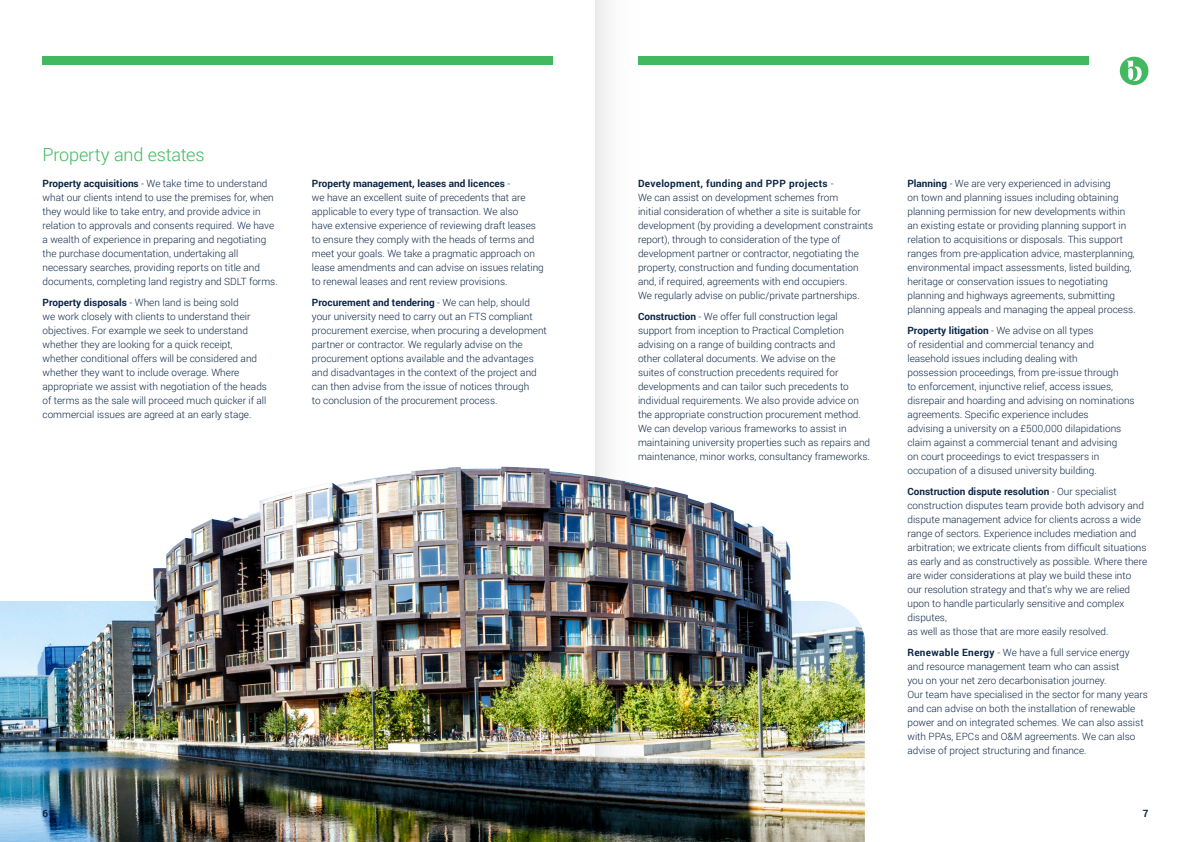
<style>
.page{position:relative;width:1191px;height:842px;background:#fff}
.page>*{position:absolute;margin:0;border:0;box-sizing:border-box;transform-origin:0 0}
.Subtitle_SPAN{font:300 18px "Roboto";letter-spacing:-.01em;color:#42b861}
.Body_Copy{font:300 10px/14px "Roboto";color:#0c2747}
.t1{font:700 10px "Roboto";color:#0c2747}
.s1{font-weight:700}
</style>
<div class="page">
<img style="left:0;top:601px;width:865px;height:241px">
<img style="left:139px;top:466px;width:684px;height:376px">
<svg style="left:1119px;top:57px;width:29px;height:28px"></svg>
<div style="left:638px;top:57px;width:451px;height:8px;background:#42b861"></div>
<div style="left:43px;top:57px;width:510px;height:8px;background:#42b861"></div>
<img style="left:595px;top:0;width:51px;height:842px">
<p class="Subtitle_SPAN" style="left:43px;top:142px;width:163px">Property and estates</p>
<p class="Body_Copy" style="left:43px;top:176px;width:237px"><span class="s1">Property acquisitions</span> - We take time to understand what our clients intend to use the premises for, when they would like to take entry, and provide advice in relation to approvals and consents required. We have a wealth of experience in preparing and negotiating the purchase documentation, undertaking all necessary searches, providing reports on title and documents, completing land registry and SDLT forms.</p>
<p class="Body_Copy" style="left:43px;top:295px;width:226px"><span class="s1">Property disposals</span> - When land is being sold<br>we work closely with clients to understand their objectives. For example we seek to understand whether they are looking for a quick receipt, whether conditional offers will be considered and whether they want to include overage. Where appropriate we assist with negotiation of the heads of terms as the sale will proceed much quicker if all commercial issues are agreed at an early stage.</p>
<p class="Body_Copy" style="left:312px;top:176px;width:233px"><span class="s1">Property management, leases and licences</span> -<br>we have an excellent suite of precedents that are applicable to every type of transaction. We also<br>have extensive experience of reviewing draft leases to ensure they comply with the heads of terms and meet your goals. We take a pragmatic approach on lease amendments and can advise on issues relating to renewal leases and rent review provisions.</p>
<p class="Body_Copy" style="left:312px;top:295px;width:236px"><span class="s1">Procurement and tendering</span> - We can help, should your university need to carry out an FTS compliant procurement exercise, when procuring a development partner or contractor. We regularly advise on the procurement options available and the advantages and disadvantages in the context of the project and can then advise from the issue of notices through<br>to conclusion of the procurement process.</p>
<p class="Body_Copy" style="left:638px;top:176px;width:237px"><span class="s1">Development, funding and PPP projects</span> -<br>We can assist on development schemes from<br>initial consideration of whether a site is suitable for development (by providing a development constraints report), through to consideration of the type of development partner or contractor, negotiating the property, construction and funding documentation and, if required, agreements with end occupiers.<br>We regularly advise on public/private partnerships.</p>
<p class="Body_Copy" style="left:638px;top:309px;width:234px"><span class="s1">Construction</span> - We offer full construction legal support from inception to Practical Completion advising on a range of building contracts and<br>other collateral documents. We advise on the<br>suites of construction precedents required for developments and can tailor such precedents to individual requirements. We also provide advice on the appropriate construction procurement method.<br>We can develop various frameworks to assist in maintaining university properties such as repairs and maintenance, minor works, consultancy frameworks.</p>
<p class="Body_Copy" style="left:907px;top:176px;width:230px"><span class="s1">Planning</span> - We are very experienced in advising<br>on town and planning issues including obtaining planning permission for new developments within an existing estate or providing planning support in relation to acquisitions or disposals. This support ranges from pre-application advice, masterplanning, environmental impact assessments, listed building, heritage or conservation issues to negotiating planning and highways agreements, submitting planning appeals and managing the appeal process.</p>
<p class="Body_Copy" style="left:907px;top:323px;width:229px"><span class="s1">Property litigation</span> - We advise on all types<br>of residential and commercial tenancy and leasehold issues including dealing with<br>possession proceedings, from pre-issue through<br>to enforcement, injunctive relief, access issues, disrepair and hoarding and advising on nominations agreements. Specific experience includes<br>advising a university on a £500,000 dilapidations claim against a commercial tenant and advising<br>on court proceedings to evict trespassers in occupation of a disused university building.</p>
<p class="Body_Copy" style="left:907px;top:484px;width:241px"><span class="s1">Construction dispute resolution</span> - Our specialist construction disputes team provide both advisory and dispute management advice for clients across a wide range of sectors. Experience includes mediation and arbitration; we extricate clients from difficult situations as early and as constructively as possible. Where there are wider considerations at play we build these into our resolution strategy and that’s why we are relied upon to handle particularly sensitive and complex disputes,<br>as well as those that are more easily resolved.</p>
<p class="Body_Copy" style="left:907px;top:645px;width:242px"><span class="s1">Renewable Energy</span> - We have a full service energy and resource management team who can assist<br>you on your net zero decarbonisation journey.<br>Our team have specialised in the sector for many years and can advise on both the installation of renewable power and on integrated schemes. We can also assist with PPAs, EPCs and O&amp;M agreements. We can also advise of project structuring and finance.</p>
<p class="t1" style="left:43px;top:806px;width:7px">6</p>
<p class="t1" style="left:1142px;top:806px;width:7px">7</p>
</div>
